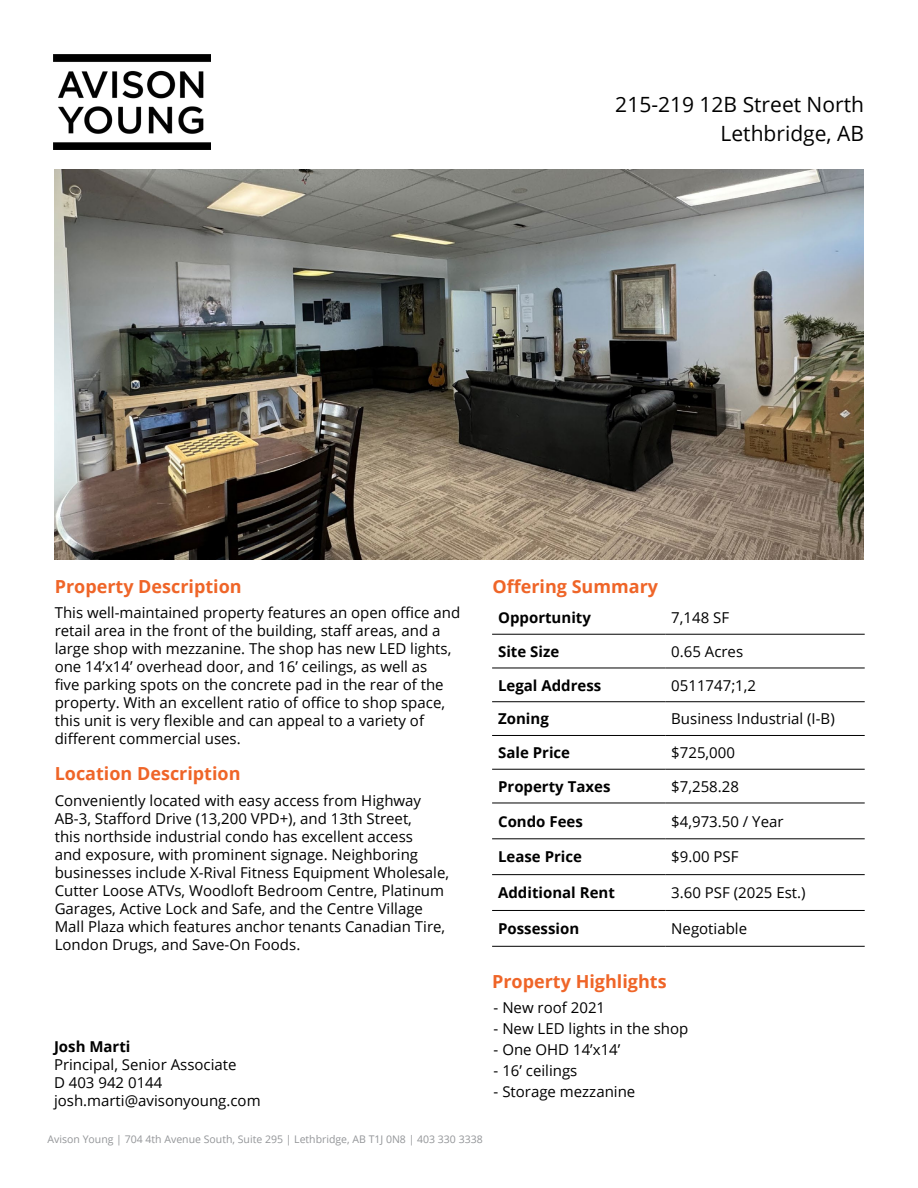
<style>
.page{position:relative;width:918px;height:1188px;background:#fff}
.page>*{position:absolute;margin:0;border:0;box-sizing:border-box;transform-origin:0 0}
.t1{font:21px/28.5px "Open Sans";color:#000;text-align:right}
.t2{font:700 18px "Open Sans";color:#ef6528}
.t3{font:15px/18px "Open Sans";color:#000}
.t4{font:700 15px "Open Sans";color:#000}
.t5{font:10.5px "Open Sans";color:#939598}
</style>
<div class="page">
<hr style="left:492px;top:634px;width:173px;height:1px;background:#000">
<hr style="left:665px;top:634px;width:200px;height:1px;background:#000">
<hr style="left:492px;top:668px;width:173px;height:1px;background:#000">
<hr style="left:665px;top:668px;width:200px;height:1px;background:#000">
<hr style="left:492px;top:701px;width:173px;height:1px;background:#000">
<hr style="left:665px;top:701px;width:200px;height:1px;background:#000">
<hr style="left:492px;top:735px;width:173px;height:1px;background:#000">
<hr style="left:665px;top:735px;width:200px;height:1px;background:#000">
<hr style="left:492px;top:769px;width:173px;height:1px;background:#000">
<hr style="left:665px;top:769px;width:200px;height:1px;background:#000">
<hr style="left:492px;top:803px;width:173px;height:1px;background:#000">
<hr style="left:665px;top:803px;width:200px;height:1px;background:#000">
<hr style="left:492px;top:838px;width:173px;height:1px;background:#000">
<hr style="left:665px;top:838px;width:200px;height:1px;background:#000">
<hr style="left:492px;top:874px;width:173px;height:1px;background:#000">
<hr style="left:665px;top:874px;width:200px;height:1px;background:#000">
<hr style="left:492px;top:910px;width:173px;height:1px;background:#000">
<hr style="left:665px;top:910px;width:200px;height:1px;background:#000">
<hr style="left:492px;top:946px;width:173px;height:1px;background:#000">
<hr style="left:665px;top:946px;width:200px;height:1px;background:#000">
<img style="left:53px;top:54px;width:157px;height:96px">
<img style="left:54px;top:170px;width:810px;height:390px">
<h1 class="t1" style="left:615px;top:90px;width:250px">215-219 12B Street North<br>Lethbridge, AB</h1>
<p class="t2" style="left:55px;top:574px;width:189px">Property Description</p>
<p class="t3" style="left:55px;top:603px;width:407px">This well-maintained property features an open office and retail area in the front of the building, staff areas, and a large shop with mezzanine. The shop has new LED lights, one 14’x14’ overhead door, and 16’ ceilings, as well as<br>five parking spots on the concrete pad in the rear of the property. With an excellent ratio of office to shop space, this unit is very flexible and can appeal to a variety of different commercial uses.</p>
<p class="t2" style="left:55px;top:761px;width:187px">Location Description</p>
<p class="t3" style="left:55px;top:791px;width:396px">Conveniently located with easy access from Highway AB-3, Stafford Drive (13,200 VPD+), and 13th Street,<br>this northside industrial condo has excellent access<br>and exposure, with prominent signage. Neighboring businesses include X-Rival Fitness Equipment Wholesale, Cutter Loose ATVs, Woodloft Bedroom Centre, Platinum Garages, Active Lock and Safe, and the Centre Village Mall Plaza which features anchor tenants Canadian Tire, London Drugs, and Save-On Foods.</p>
<p class="t4" style="left:54px;top:1036px;width:78px">Josh Marti</p>
<p class="t3" style="left:54px;top:1055px;width:208px">Principal, Senior Associate<br>D 403 942 0144 josh.marti@avisonyoung.com</p>
<p class="t5" style="left:48px;top:1132px;width:437px">Avison Young | 704 4th Avenue South, Suite 295 | Lethbridge, AB T1J 0N8 | 403 330 3338</p>
<p class="t2" style="left:492px;top:574px;width:167px">Offering Summary</p>
<p class="t4" style="left:498px;top:607px;width:94px">Opportunity</p>
<p class="t3" style="left:671px;top:608px;width:59px">7,148 SF</p>
<p class="t4" style="left:498px;top:641px;width:63px">Site Size</p>
<p class="t3" style="left:671px;top:642px;width:73px">0.65 Acres</p>
<p class="t4" style="left:498px;top:675px;width:105px">Legal Address</p>
<p class="t3" style="left:671px;top:676px;width:86px">0511747;1,2</p>
<p class="t4" style="left:498px;top:708px;width:52px">Zoning</p>
<p class="t3" style="left:671px;top:710px;width:165px">Business Industrial (I-B)</p>
<p class="t4" style="left:498px;top:742px;width:74px">Sale Price</p>
<p class="t3" style="left:671px;top:743px;width:65px">$725,000</p>
<p class="t4" style="left:498px;top:776px;width:114px">Property Taxes</p>
<p class="t3" style="left:671px;top:777px;width:69px">$7,258.28</p>
<p class="t4" style="left:498px;top:811px;width:86px">Condo Fees</p>
<p class="t3" style="left:671px;top:812px;width:114px">$4,973.50 / Year</p>
<p class="t4" style="left:498px;top:846px;width:85px">Lease Price</p>
<p class="t3" style="left:671px;top:848px;width:69px">$9.00 PSF</p>
<p class="t4" style="left:498px;top:882px;width:118px">Additional Rent</p>
<p class="t3" style="left:671px;top:883px;width:136px">3.60 PSF (2025 Est.)</p>
<p class="t4" style="left:498px;top:918px;width:83px">Possession</p>
<p class="t3" style="left:671px;top:919px;width:77px">Negotiable</p>
<p class="t2" style="left:492px;top:968px;width:176px">Property Highlights</p>
<p class="t3" style="left:494px;top:998px;width:113px">- New roof 2021</p>
<p class="t3" style="left:494px;top:1019px;width:196px">- New LED lights in the shop</p>
<p class="t3" style="left:494px;top:1040px;width:128px">- One OHD 14’x14’</p>
<p class="t3" style="left:494px;top:1061px;width:85px">- 16’ ceilings</p>
<p class="t3" style="left:494px;top:1082px;width:143px">- Storage mezzanine</p>
</div>
